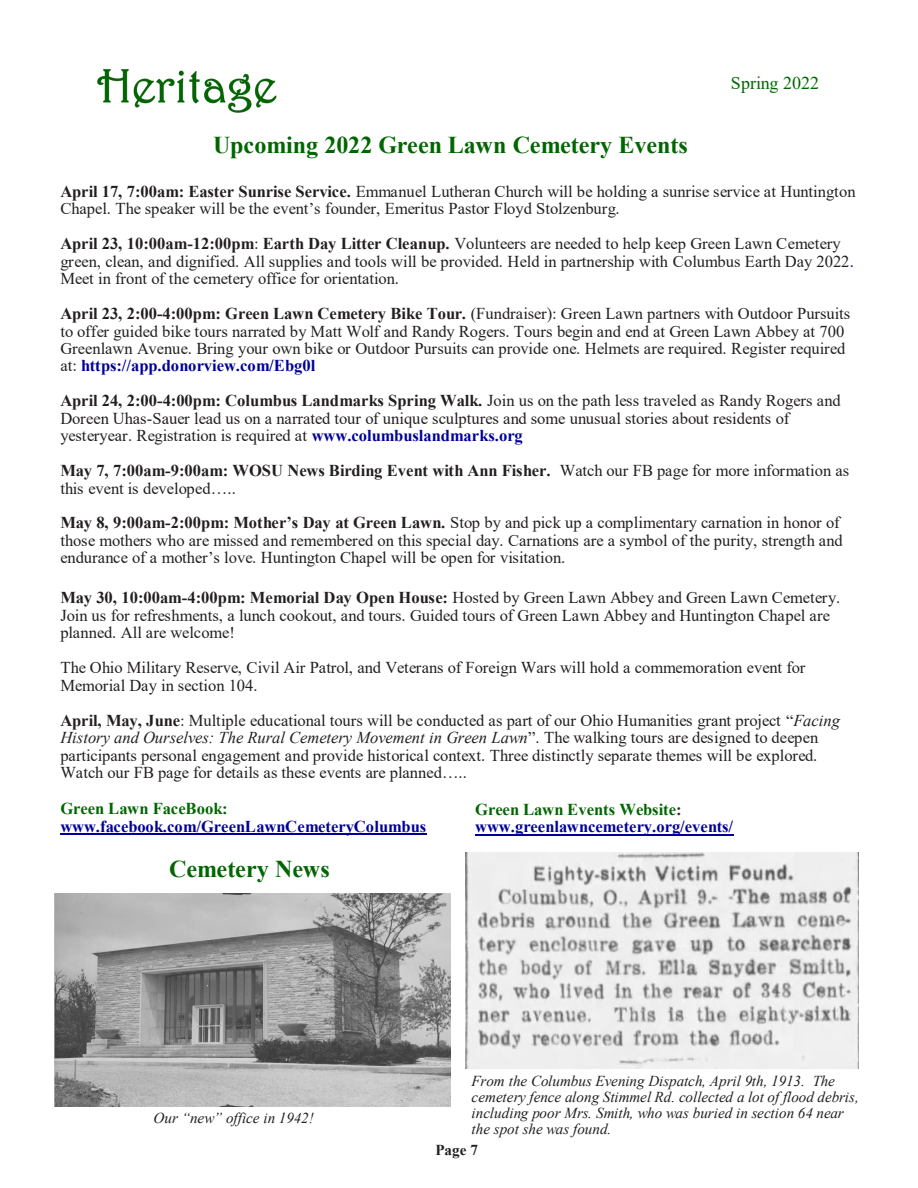
<style>
.page{position:relative;width:918px;height:1188px;background:#fff}
.page>*{position:absolute;margin:0;border:0;box-sizing:border-box;transform-origin:0 0}
.t1{font:700 24.15px "Times New Roman";letter-spacing:-.005em;color:#060}
.t2{font:18px "Times New Roman";color:#060}
.t3{font:16.65px "Times New Roman";color:#231f20}
.t4{font:700 16.65px "Times New Roman";color:#060}
.t5{font:16.5px/17.4px "Times New Roman";color:#231f20}
.t6{font:700 16.5px "Times New Roman";color:#231f20}
.t7{font:700 16.5px "Times New Roman";letter-spacing:-.005em;color:#009}
.t8{font:italic 15.15px/15.9px "Times New Roman";color:#231f20}
.t9{font:700 15.15px "Times New Roman";color:#231f20}
.s1{font-weight:700}
.s2{color:#009}
.s3{font-weight:700;color:#009}
.s4{font-weight:400}
.s5{font-style:italic}
.s6{color:#302e2f}
</style>
<div class="page">
<img style="left:97px;top:69px;width:180px;height:44px">
<hr style="left:60px;top:833px;width:367px;height:2px;background:#009">
<img style="left:54px;top:894px;width:396px;height:212px">
<hr style="left:475px;top:834px;width:259px;height:1px;background:#009">
<img style="left:465px;top:852px;width:393px;height:216px">
<p class="t1" style="left:213px;top:128px;width:476px">Upcoming 2022 Green Lawn Cemetery Events</p>
<p class="t2" style="left:731px;top:70px;width:90px">Spring 2022</p>
<p class="t5" style="left:60px;top:183px;width:797px"><span class="s1">April 17, 7:00am: Easter Sunrise Service.</span> Emmanuel Lutheran Church will be holding a sunrise service at Huntington<br>Chapel. The speaker will be the event’s founder, Emeritus Pastor Floyd Stolzenburg.</p>
<p class="t5" style="left:60px;top:235px;width:795px"><span class="s1">April 23, 10:00am-12:00pm</span>: <span class="s1">Earth Day Litter Cleanup.</span> Volunteers are needed to help keep Green Lawn Cemetery green, clean, and dignified. All supplies and tools will be provided. Held in partnership with Columbus Earth Day 2022<span class="s2">.<br></span>Meet in front of the cemetery office for orientation.</p>
<p class="t5" style="left:60px;top:305px;width:791px"><span class="s1">April 23, 2:00-4:00pm: Green Lawn Cemetery Bike Tour.</span> (Fundraiser): Green Lawn partners with Outdoor Pursuits to offer guided bike tours narrated by Matt Wolf and Randy Rogers. Tours begin and end at Green Lawn Abbey at 700<br>Greenlawn Avenue. Bring your own bike or Outdoor Pursuits can provide one. Helmets are required. Register required at: <span class="s3">https://app.donorview.com/Ebg0l</span></p>
<p class="t6" style="left:60px;top:389px;width:782px">April 24, 2:00-4:00pm: Columbus Landmarks Spring Walk. <span class="s4">Join us on the path less traveled as Randy Rogers and</span></p>
<p class="t3" style="left:60px;top:407px;width:730px">Doreen Uhas-Sauer lead us on a narrated tour of unique sculptures and some unusual stories about residents of</p>
<p class="t5" style="left:60px;top:418px;width:790px;line-height:35px">yesteryear. Registration is required at <span class="s3">www.columbuslandmarks.org<br></span><span class="s1">May 7, 7:00am-9:00am: WOSU News Birding Event with Ann Fisher.</span> Watch our FB page for more information as</p>
<p class="t5" style="left:60px;top:470px;width:781px;line-height:35px">this event is developed…..<br><span class="s1">May 8, 9:00am-2:00pm: Mother’s Day at Green Lawn.</span> Stop by and pick up a complimentary carnation in honor of</p>
<p class="t5" style="left:60px;top:531px;width:784px">those mothers who are missed and remembered on this special day. Carnations are a symbol of the purity, strength and</p>
<p class="t3" style="left:60px;top:546px;width:506px">endurance of a mother’s love. Huntington Chapel will be open for visitation.</p>
<p class="t5" style="left:60px;top:589px;width:781px"><span class="s1">May 30, 10:00am-4:00pm: Memorial Day Open House:</span> Hosted by Green Lawn Abbey and Green Lawn Cemetery.<br>Join us for refreshments, a lunch cookout, and tours. Guided tours of Green Lawn Abbey and Huntington Chapel are planned. All are welcome!</p>
<p class="t5" style="left:60px;top:659px;width:746px">The Ohio Military Reserve, Civil Air Patrol, and Veterans of Foreign Wars will hold a commemoration event for<br>Memorial Day in section 104.</p>
<p class="t5" style="left:60px;top:711px;width:781px"><span class="s1">April, May, June</span>: Multiple educational tours will be conducted as part of our Ohio Humanities grant project “<span class="s5">Facing History and Ourselves: The Rural Cemetery Movement in Green Lawn</span>”. The walking tours are designed to deepen participants personal engagement and provide historical context. Three distinctly separate themes will be explored.<br>Watch our FB page for details as these events are planned…..</p>
<p class="t4" style="left:60px;top:797px;width:169px">Green Lawn FaceBook:</p>
<p class="t7" style="left:60px;top:814px;width:367px">www.facebook.com/GreenLawnCemeteryColumbus</p>
<p class="t1" style="left:169px;top:852px;width:162px">Cemetery News</p>
<p class="t4" style="left:475px;top:798px;width:208px">Green Lawn Events Website<span class="s6">:</span></p>
<p class="t7" style="left:475px;top:815px;width:259px">www.greenlawncemetery.org/events/</p>
<p class="t8" style="left:154px;top:1110px;width:162px">Our “new” office in 1942!</p>
<p class="t8" style="left:472px;top:1073px;width:389px">From the Columbus Evening Dispatch, April 9th, 1913. The cemetery fence along Stimmel Rd. collected a lot of flood debris, including poor Mrs. Smith, who was buried in section 64 near the spot she was found.</p>
<p class="t9" style="left:436px;top:1139px;width:44px">Page 7</p>
</div>
